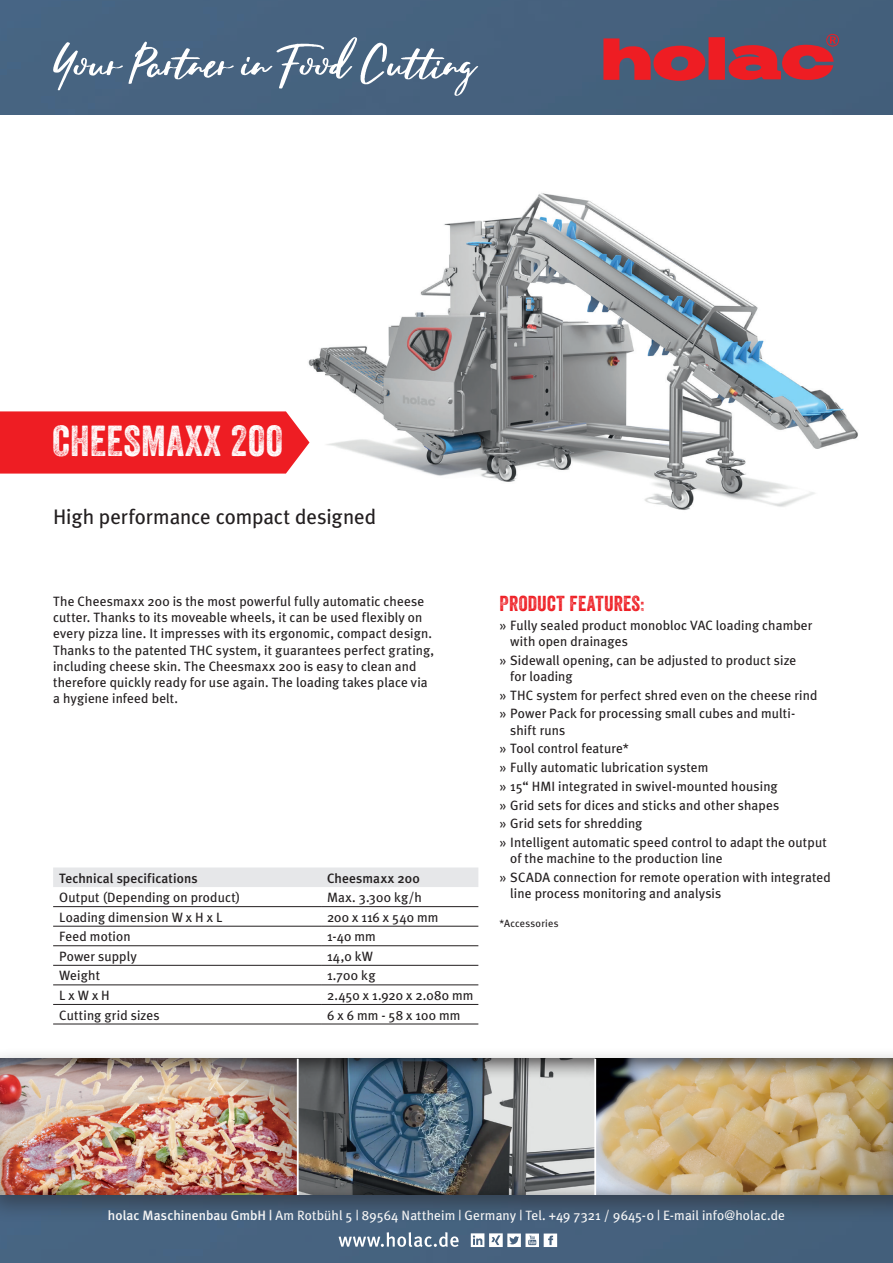
<style>
.page{position:relative;width:893px;height:1263px;background:#fff}
.page>*{position:absolute;margin:0;border:0;box-sizing:border-box;transform-origin:0 0}
.t1{font:42px "Veneer Two";letter-spacing:.01em;color:#fff}
.t2{font:21px "Meta Plus";letter-spacing:-.005em;color:#231f20}
.t3{font:21px "Veneer Two";letter-spacing:.01em;color:#ee1d23}
.t4{font:13.5px/16.2px "Meta Plus";letter-spacing:.01em;color:#231f20}
.t5{font:13.5px "Meta Plus";letter-spacing:.005em;color:#fff}
.t6{font:500 13.5px "Meta Plus";letter-spacing:.01em;color:#231f20}
.t7{font:10.5px "Meta Plus";letter-spacing:.025em;color:#231f20}
.s1{font-weight:500}
</style>
<div class="page">
<div style="left:0;top:0;width:893px;height:115px;background:#46617e"></div>
<div style="left:0;top:1224px;width:893px;height:39px;background:#46627f"></div>
<svg style="left:53px;top:42px;width:181px;height:48px"></svg>
<svg style="left:241px;top:37px;width:237px;height:59px"></svg>
<div style="left:708px;top:37px;width:17px;height:43px;background:#ee1d23"></div>
<svg style="left:728px;top:34px;width:111px;height:46px"></svg>
<svg style="left:603px;top:38px;width:102px;height:43px"></svg>
<svg style="left:339px;top:1232px;width:120px;height:15px"></svg>
<svg style="left:471px;top:1233px;width:86px;height:14px"></svg>
<img style="left:308px;top:193px;width:550px;height:317px">
<div style="left:0;top:1047px;width:893px;height:177px;background:#231f20;opacity:.5"></div>
<div style="left:0;top:1057px;width:893px;height:140px;background:#231f20;opacity:.75"></div>
<div style="left:0;top:411px;width:309px;height:63px;background:#ee1d23"></div>
<hr style="left:297px;top:1059px;width:1px;height:136px;background:#fff">
<hr style="left:595px;top:1059px;width:1px;height:136px;background:#fff">
<div style="left:53px;top:867px;width:425px;height:20px;background:#e6e7e9"></div>
<hr style="left:53px;top:906px;width:268px;height:1px;background:#231f20">
<hr style="left:321px;top:906px;width:157px;height:1px;background:#231f20">
<hr style="left:53px;top:926px;width:268px;height:1px;background:#231f20">
<hr style="left:321px;top:926px;width:157px;height:1px;background:#231f20">
<hr style="left:53px;top:945px;width:268px;height:1px;background:#231f20">
<hr style="left:321px;top:945px;width:157px;height:1px;background:#231f20">
<hr style="left:53px;top:965px;width:268px;height:1px;background:#231f20">
<hr style="left:321px;top:965px;width:157px;height:1px;background:#231f20">
<hr style="left:53px;top:985px;width:268px;height:1px;background:#231f20">
<hr style="left:321px;top:985px;width:157px;height:1px;background:#231f20">
<hr style="left:53px;top:1004px;width:268px;height:1px;background:#231f20">
<hr style="left:321px;top:1004px;width:157px;height:1px;background:#231f20">
<hr style="left:53px;top:1024px;width:268px;height:1px;background:#231f20">
<hr style="left:321px;top:1024px;width:157px;height:1px;background:#231f20">
<h1 class="t1" style="left:52px;top:416px;width:232px">CHEESMAXX 200</h1>
<h2 class="t2" style="left:53px;top:504px;width:325px">High performance compact designed</h2>
<p class="t4" style="left:53px;top:593px;width:382px">The Cheesmaxx 200 is the most powerful fully automatic cheese cutter. Thanks to its moveable wheels, it can be used flexibly on every pizza line. It impresses with its ergonomic, compact design.<br>Thanks to the patented THC system, it guarantees perfect grating, including cheese skin. The Cheesmaxx 200 is easy to clean and therefore quickly ready for use again. The loading takes place via a hygiene infeed belt.</p>
<h2 class="t3" style="left:500px;top:590px;width:146px">PRODUCT FEATURES:</h2>
<p class="t4" style="left:510px;top:617px;width:304px;text-indent:-11px">» Fully sealed product monobloc VAC loading chamber with open drainages</p>
<p class="t4" style="left:510px;top:652px;width:288px;text-indent:-11px">» Sidewall opening, can be adjusted to product size for loading</p>
<p class="t4" style="left:500px;top:685px;width:319px;line-height:18.8px">» THC system for perfect shred even on the cheese rind » Power Pack for processing small cubes and multi-</p>
<p class="t4" style="left:500px;top:720px;width:329px;line-height:18.8px;text-indent:11px">shift runs<br>» Tool control feature*<br>» Fully automatic lubrication system<br>» 15“ HMI integrated in swivel-mounted housing<br>» Grid sets for dices and sticks and other shapes<br>» Grid sets for shredding<br>» Intelligent automatic speed control to adapt the output</p>
<p class="t4" style="left:500px;top:849px;width:333px;line-height:18.8px;text-indent:11px">of the machine to the production line<br>» SCADA connection for remote operation with integrated</p>
<p class="t4" style="left:510px;top:885px;width:213px">line process monitoring and analysis</p>
<p class="t7" style="left:500px;top:917px;width:60px">*Accessories</p>
<p class="t6" style="left:59px;top:870px;width:140px">Technical specifications</p>
<p class="t6" style="left:327px;top:870px;width:94px">Cheesmaxx 200</p>
<p class="t4" style="left:59px;top:889px;width:183px">Output (Depending on product)</p>
<p class="t4" style="left:327px;top:889px;width:96px">Max. 3.300 kg/h</p>
<p class="t4" style="left:59px;top:909px;width:165px">Loading dimension W x H x L</p>
<p class="t4" style="left:327px;top:909px;width:113px">200 x 116 x 540 mm</p>
<p class="t4" style="left:59px;top:928px;width:73px">Feed motion</p>
<p class="t4" style="left:327px;top:928px;width:50px">1-40 mm</p>
<p class="t4" style="left:59px;top:948px;width:79px">Power supply</p>
<p class="t4" style="left:327px;top:948px;width:47px">14,0 kW</p>
<p class="t4" style="left:59px;top:967px;width:42px">Weight</p>
<p class="t4" style="left:327px;top:967px;width:50px">1.700 kg</p>
<p class="t4" style="left:59px;top:987px;width:52px">L x W x H</p>
<p class="t4" style="left:327px;top:987px;width:148px">2.450 x 1.920 x 2.080 mm</p>
<p class="t4" style="left:59px;top:1007px;width:102px">Cutting grid sizes</p>
<p class="t4" style="left:327px;top:1007px;width:135px">6 x 6 mm - 58 x 100 mm</p>
<p class="t5" style="left:108px;top:1207px;width:679px"><span class="s1">holac Maschinenbau GmbH |</span> Am Rotbühl 5 | 89564 Nattheim | Germany | Tel. +49 7321 / 9645-0 | E-mail info@holac.de</p>
</div>
